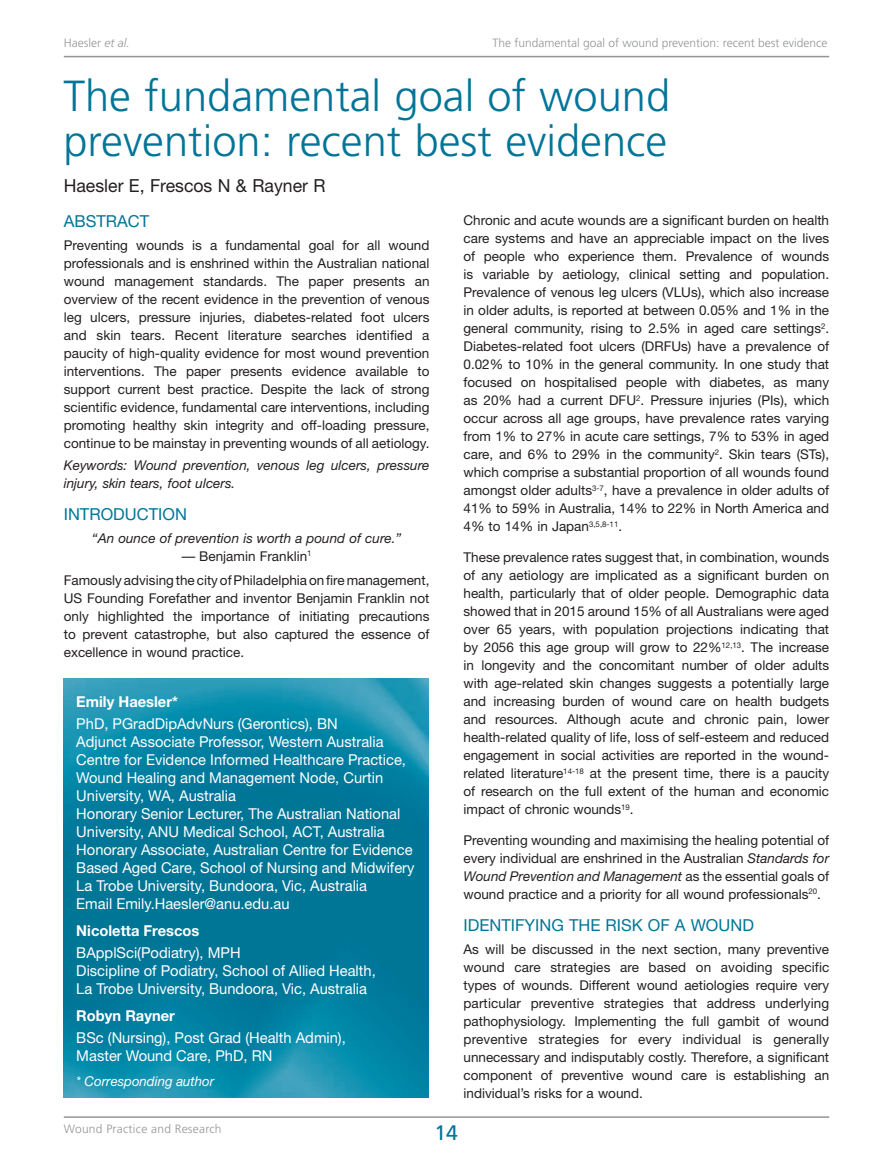
<style>
.page{position:relative;width:893px;height:1170px;background:#fff}
.page>*{position:absolute;margin:0;border:0;box-sizing:border-box;transform-origin:0 0}
.WPR_Top_Title{font:300 43.5px/45px "Frutiger";color:#007598}
.t1{font:21px "Frutiger";color:#007598}
.WPR_Top_Author{font:18px "Helvetica Neue";color:#231f20}
.WPR_Heading{font:16.5px "Helvetica Neue";color:#007598}
.WPR_Green_Box_text{font:15px/18px "Helvetica Neue";color:#fff}
.WPR_Green_Box_Author{font:700 15px "Helvetica Neue";color:#fff}
.WP_R_Galley{font:13.5px/18px "Helvetica Neue";color:#231f20;text-align:justify}
.WP_R_Galley-2{font:italic 13.5px/18px "Helvetica Neue";color:#231f20}
.WPR_Green_Box_text-2{font:italic 13.5px "Helvetica Neue";color:#fff}
.t2{font:300 12px "Frutiger";color:#939598}
.t3{font:300 12px "Frutiger";letter-spacing:.02em;color:#939598}
.s1{font-style:italic}
</style>
<div class="page">
<hr style="left:64px;top:1116px;width:765px;height:1px;background:#939598">
<hr style="left:64px;top:56px;width:765px;height:1px;background:#939598">
<img style="left:63px;top:678px;width:366px;height:419px">
<p class="t2" style="left:64px;top:36px;width:67px">Haesler <span class="s1">et al.</span></p>
<p class="t2" style="left:492px;top:36px;width:336px">The fundamental goal of wound prevention: recent best evidence</p>
<p class="WPR_Top_Title" style="left:63px;top:73px;width:608px">The fundamental goal of wound prevention: recent best evidence</p>
<p class="WPR_Top_Author" style="left:64px;top:175px;width:263px">Haesler E, Frescos N &amp; Rayner R</p>
<p class="WPR_Heading" style="left:64px;top:212px;width:87px">ABSTRACT</p>
<p class="WP_R_Galley" style="left:64px;top:236px;width:367px">Preventing wounds is a fundamental goal for all wound professionals and is enshrined within the Australian national wound management standards. The paper presents an overview of the recent evidence in the prevention of venous leg ulcers, pressure injuries, diabetes-related foot ulcers and skin tears. Recent literature searches identified a paucity of high-quality evidence for most wound prevention interventions. The paper presents evidence available to support current best practice. Despite the lack of strong scientific evidence, fundamental care interventions, including promoting healthy skin integrity and off-loading pressure, continue to be mainstay in preventing wounds of all aetiology.</p>
<p class="WP_R_Galley-2" style="left:64px;top:456px;width:367px">Keywords: Wound prevention, venous leg ulcers, pressure injury, skin tears, foot ulcers.</p>
<p class="WPR_Heading" style="left:64px;top:504px;width:125px">INTRODUCTION</p>
<p class="WP_R_Galley-2" style="left:92px;top:528px;width:311px">“An ounce of prevention is worth a pound of cure.”</p>
<p class="WP_R_Galley" style="left:182px;top:546px;width:131px">— Benjamin Franklin<sup>1</sup></p>
<p class="WP_R_Galley" style="left:64px;top:570px;width:367px">Famously advising the city of Philadelphia on fire management, US Founding Forefather and inventor Benjamin Franklin not only highlighted the importance of initiating precautions to prevent catastrophe, but also captured the essence of excellence in wound practice.</p>
<p class="WP_R_Galley" style="left:463px;top:211px;width:367px">Chronic and acute wounds are a significant burden on health care systems and have an appreciable impact on the lives of people who experience them. Prevalence of wounds is variable by aetiology, clinical setting and population.<br>Prevalence of venous leg ulcers (VLUs), which also increase in older adults, is reported at between 0.05% and 1% in the general community, rising to 2.5% in aged care settings<sup>2</sup>.<br>Diabetes-related foot ulcers (DRFUs) have a prevalence of 0.02% to 10% in the general community. In one study that focused on hospitalised people with diabetes, as many as 20% had a current DFU<sup>2</sup>. Pressure injuries (PIs), which occur across all age groups, have prevalence rates varying from 1% to 27% in acute care settings, 7% to 53% in aged care, and 6% to 29% in the community<sup>2</sup>. Skin tears (STs), which comprise a substantial proportion of all wounds found amongst older adults<sup>3-7</sup>, have a prevalence in older adults of 41% to 59% in Australia, 14% to 22% in North America and 4% to 14% in Japan<sup>3,5,8-11</sup>.</p>
<p class="WP_R_Galley" style="left:463px;top:548px;width:367px">These prevalence rates suggest that, in combination, wounds of any aetiology are implicated as a significant burden on health, particularly that of older people. Demographic data showed that in 2015 around 15% of all Australians were aged over 65 years, with population projections indicating that by 2056 this age group will grow to 22%<sup>12,13</sup>. The increase in longevity and the concomitant number of older adults with age-related skin changes suggests a potentially large and increasing burden of wound care on health budgets and resources. Although acute and chronic pain, lower health-related quality of life, loss of self-esteem and reduced engagement in social activities are reported in the wound&shy;related literature<sup>14-18</sup> at the present time, there is a paucity of research on the full extent of the human and economic impact of chronic wounds<sup>19</sup>.</p>
<p class="WP_R_Galley" style="left:463px;top:830px;width:367px">Preventing wounding and maximising the healing potential of every individual are enshrined in the Australian <span class="s1">Standards for Wound Prevention and Management</span> as the essential goals of wound practice and a priority for all wound professionals<sup>20</sup>.</p>
<p class="WPR_Heading" style="left:463px;top:915px;width:292px">IDENTIFYING THE RISK OF A WOUND</p>
<p class="WP_R_Galley" style="left:463px;top:939px;width:367px">As will be discussed in the next section, many preventive wound care strategies are based on avoiding specific types of wounds. Different wound aetiologies require very particular preventive strategies that address underlying pathophysiology. Implementing the full gambit of wound preventive strategies for every individual is generally unnecessary and indisputably costly. Therefore, a significant component of preventive wound care is establishing an individual’s risks for a wound.</p>
<p class="WPR_Green_Box_Author" style="left:76px;top:692px;width:103px">Emily Haesler*</p>
<p class="WPR_Green_Box_text" style="left:76px;top:714px;width:340px">PhD, PGradDipAdvNurs (Gerontics), BN<br>Adjunct Associate Professor, Western Australia Centre for Evidence Informed Healthcare Practice, Wound Healing and Management Node, Curtin University, WA, Australia<br>Honorary Senior Lecturer, The Australian National University, ANU Medical School, ACT, Australia Honorary Associate, Australian Centre for Evidence Based Aged Care, School of Nursing and Midwifery La Trobe University, Bundoora, Vic, Australia<br>Email Emily.Haesler@anu.edu.au</p>
<p class="WPR_Green_Box_Author" style="left:76px;top:921px;width:125px">Nicoletta Frescos</p>
<p class="WPR_Green_Box_text" style="left:76px;top:943px;width:301px">BApplSci(Podiatry), MPH<br>Discipline of Podiatry, School of Allied Health,<br>La Trobe University, Bundoora, Vic, Australia</p>
<p class="WPR_Green_Box_Author" style="left:76px;top:1005px;width:100px">Robyn Rayner</p>
<p class="WPR_Green_Box_text" style="left:76px;top:1028px;width:271px">BSc (Nursing), Post Grad (Health Admin),<br>Master Wound Care, PhD, RN</p>
<p class="WPR_Green_Box_text-2" style="left:76px;top:1072px;width:139px">* Corresponding author</p>
<p class="t3" style="left:64px;top:1122px;width:159px">Wound Practice and Research</p>
<h2 class="t1" style="left:435px;top:1120px;width:25px">14</h2>
</div>
